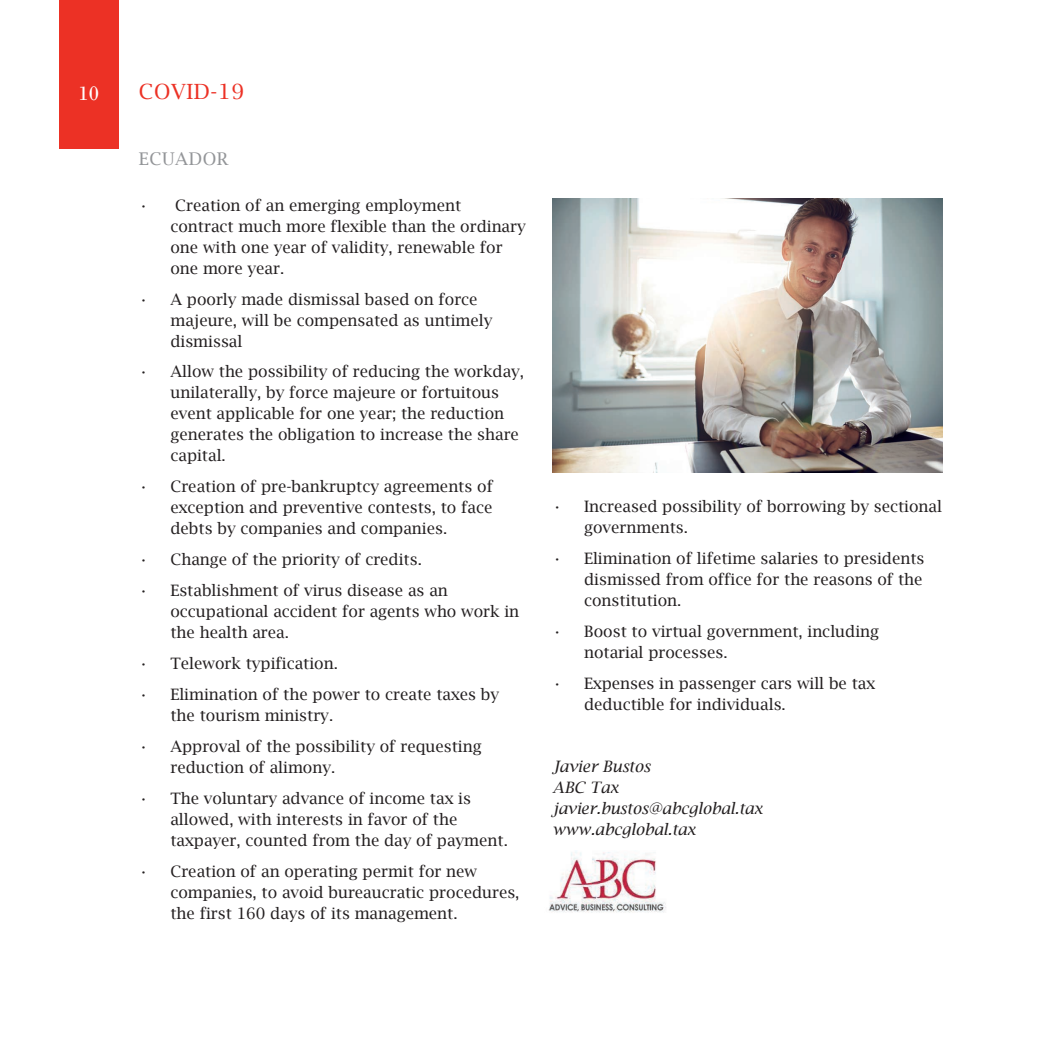
<style>
.page{position:relative;width:1042px;height:1042px;background:#fff}
.page>*{position:absolute;margin:0;border:0;box-sizing:border-box;transform-origin:0 0}
.t1{font:21px "Lucida Bright";letter-spacing:.03em;color:#ec3125}
.t2{font:21px "Bodoni";color:#fff}
.t3{font:17.5px "Lucida Bright";letter-spacing:.03em;color:#939598}
.t4{font:15.75px/21px "Lucida Bright";color:#231f20}
.t5{font:italic 15.75px/21px "Lucida Bright";color:#231f20}
</style>
<div class="page">
<div style="left:59px;top:0;width:59px;height:149px;background:#ec3125"></div>
<img style="left:548px;top:851px;width:118px;height:62px">
<img style="left:552px;top:198px;width:391px;height:275px">
<h1 class="t2" style="left:78px;top:80px;width:22px">10</h1>
<h1 class="t1" style="left:139px;top:79px;width:107px">COVID-19</h1>
<p class="t3" style="left:139px;top:149px;width:91px">ECUADOR</p>
<p class="t4" style="left:170px;top:194px;width:357px;text-indent:-32px">• Creation of an emerging employment contract much more flexible than the ordinary one with one year of validity, renewable for one more year.</p>
<p class="t4" style="left:170px;top:288px;width:323px;text-indent:-32px">• A poorly made dismissal based on force majeure, will be compensated as untimely dismissal</p>
<p class="t4" style="left:170px;top:361px;width:355px;text-indent:-32px">• Allow the possibility of reducing the workday, unilaterally, by force majeure or fortuitous event applicable for one year; the reduction generates the obligation to increase the share capital.</p>
<p class="t4" style="left:170px;top:476px;width:324px;text-align:justify;text-indent:-32px">• Creation of pre-bankruptcy agreements of exception and preventive contests, to face debts by companies and companies.</p>
<p class="t4" style="left:139px;top:549px;width:284px">• Change of the priority of credits.</p>
<p class="t4" style="left:170px;top:580px;width:350px;text-indent:-32px">• Establishment of virus disease as an occupational accident for agents who work in the health area.</p>
<p class="t4" style="left:139px;top:653px;width:200px">• Telework typification.</p>
<p class="t4" style="left:170px;top:684px;width:330px;text-indent:-32px">• Elimination of the power to create taxes by the tourism ministry.</p>
<p class="t4" style="left:170px;top:736px;width:313px;text-indent:-32px">• Approval of the possibility of requesting reduction of alimony.</p>
<p class="t4" style="left:170px;top:788px;width:339px;text-indent:-32px">• The voluntary advance of income tax is allowed, with interests in favor of the taxpayer, counted from the day of payment.</p>
<p class="t4" style="left:170px;top:861px;width:350px;text-indent:-32px">• Creation of an operating permit for new companies, to avoid bureaucratic procedures, the first 160 days of its management.</p>
<p class="t4" style="left:584px;top:496px;width:359px;text-indent:-32px">• Increased possibility of borrowing by sectional governments.</p>
<p class="t4" style="left:584px;top:548px;width:342px;text-indent:-32px">• Elimination of lifetime salaries to presidents dismissed from office for the reasons of the constitution.</p>
<p class="t4" style="left:584px;top:621px;width:296px;text-indent:-32px">• Boost to virtual government, including notarial processes.</p>
<p class="t4" style="left:584px;top:673px;width:293px;text-indent:-32px">• Expenses in passenger cars will be tax deductible for individuals.</p>
<p class="t5" style="left:552px;top:755px;width:211px">Javier Bustos<br>ABC Tax javier.bustos@abcglobal.tax www.abcglobal.tax</p>
</div>
